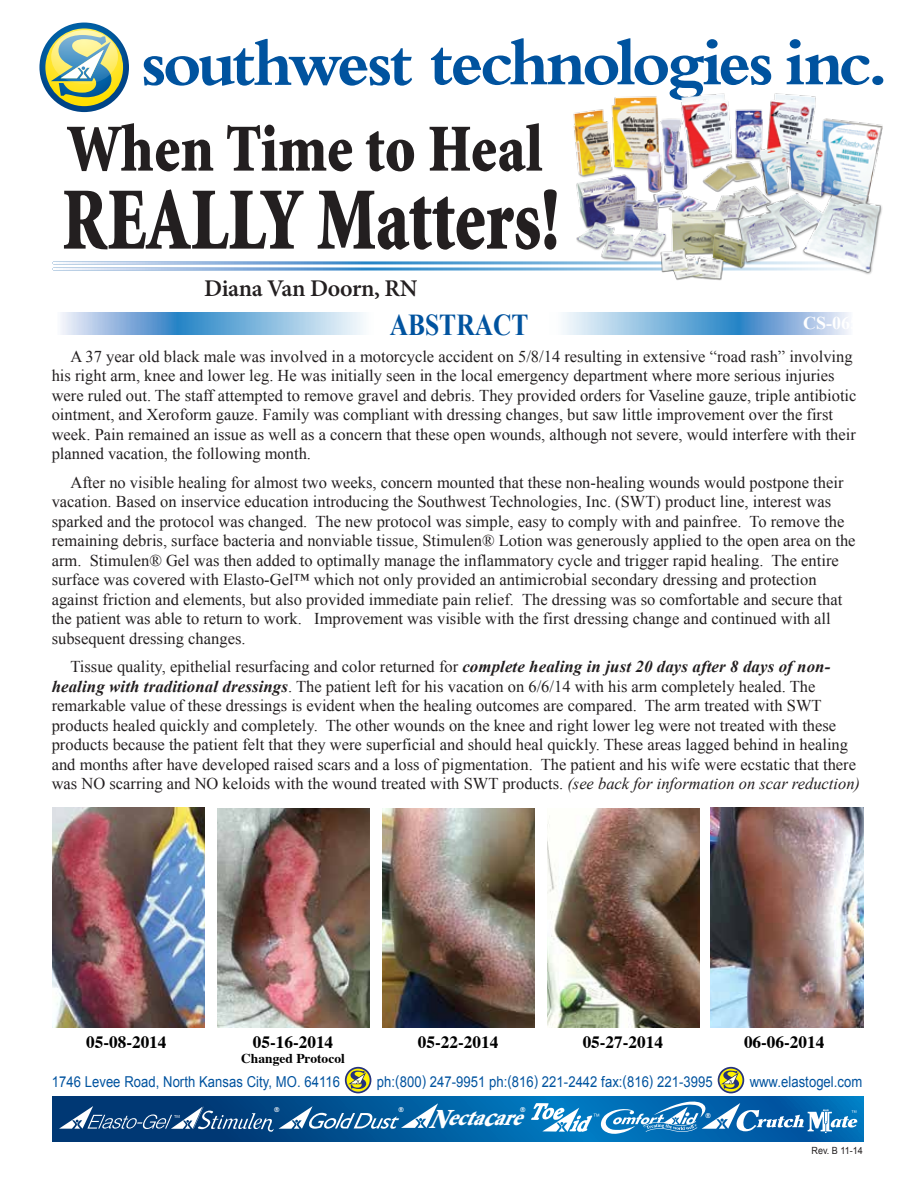
<style>
.page{position:relative;width:918px;height:1188px;background:#fff}
.page>*{position:absolute;margin:0;border:0;box-sizing:border-box;transform-origin:0 0}
.t1{font:900 89.1px "Minion Std";color:#231f20;scale:.77 1}
.t2{font:900 67.35px "Minion Std";letter-spacing:.01em;color:#231f20;scale:.85 1}
.t3{font:700 30.3px "Times New Roman";color:#00539f;scale:.84 1}
.t4{font:600 24px "Minion Pro";letter-spacing:-.015em;color:#231f20}
.t5{font:italic 900 23.1px "Minion Std";color:#fff;scale:.9 1}
.t6{font:700 18px "Times New Roman";color:#fff}
.t7{font:700 17.25px "Times";color:#010101}
.t8{font:16.5px/19.5px "Times New Roman";color:#231f20}
.t9{font:15px "Arial";letter-spacing:.005em;color:#00539f;scale:.87 1}
.t10{font:700 13.5px "Times";color:#010101}
.t11{font:9.9px "Arial";color:#231f20;scale:.91 1}
.t12{font:500 6.75px "Avenir LT";color:#fff}
.s1{font-weight:700;font-style:italic}
.s2{font-style:italic}
.s3{font-size:27.75px}
.s4{font-size:27.45px}
</style>
<div class="page">
<svg style="left:53px;top:261px;width:809px;height:3px;background:#86b5dc"></svg>
<svg style="left:53px;top:268px;width:809px;height:3px;background:#89b6dd"></svg>
<svg style="left:563px;top:312px;width:286px;height:23px;background:#8dbbdf"></svg>
<svg style="left:61px;top:312px;width:302px;height:23px;background:#8dbbdf"></svg>
<svg style="left:144px;top:39px;width:268px;height:47px"></svg>
<svg style="left:431px;top:38px;width:340px;height:51px"></svg>
<svg style="left:787px;top:39px;width:83px;height:46px"></svg>
<div style="left:872px;top:76px;width:11px;height:9px;background:#00539f;border-radius:50%"></div>
<svg style="left:39px;top:22px;width:90px;height:91px"></svg>
<img style="left:569px;top:89px;width:314px;height:192px">
<img style="left:52px;top:808px;width:153px;height:220px">
<img style="left:217px;top:808px;width:153px;height:220px">
<img style="left:548px;top:808px;width:152px;height:220px">
<img style="left:383px;top:808px;width:152px;height:220px">
<img style="left:711px;top:808px;width:152px;height:220px">
<svg style="left:52px;top:1096px;width:811px;height:46px;background:#00599b"></svg>
<svg style="left:717px;top:1066px;width:28px;height:28px"></svg>
<svg style="left:345px;top:1067px;width:26px;height:26px"></svg>
<svg style="left:531px;top:1100px;width:326px;height:34px"></svg>
<svg style="left:59px;top:1103px;width:379px;height:29px;background:#2e6698"></svg>
<h2 class="t2" style="left:67px;top:115px;width:561px">When Time to Heal</h2>
<h1 class="t1" style="left:62px;top:175px;width:648px">REALLY Matters!</h1>
<h3 class="t4" style="left:204px;top:271px;width:215px">Diana Van Doorn, RN</h3>
<h3 class="t3" style="left:390px;top:303px;width:167px">ABSTRACT</h3>
<p class="t6" style="left:803px;top:311px;width:57px">CS-065</p>
<p class="t8" style="left:52px;top:346px;width:806px;text-indent:19px">A 37 year old black male was involved in a motorcycle accident on 5/8/14 resulting in extensive “road rash” involving his right arm, knee and lower leg. He was initially seen in the local emergency department where more serious injuries were ruled out. The staff attempted to remove gravel and debris. They provided orders for Vaseline gauze, triple antibiotic ointment, and Xeroform gauze. Family was compliant with dressing changes, but saw little improvement over the first week. Pain remained an issue as well as a concern that these open wounds, although not severe, would interfere with their planned vacation, the following month.</p>
<p class="t8" style="left:52px;top:472px;width:805px;text-indent:19px">After no visible healing for almost two weeks, concern mounted that these non-healing wounds would postpone their vacation. Based on inservice education introducing the Southwest Technologies, Inc. (SWT) product line, interest was sparked and the protocol was changed. The new protocol was simple, easy to comply with and painfree. To remove the remaining debris, surface bacteria and nonviable tissue, Stimulen® Lotion was generously applied to the open area on the arm. Stimulen® Gel was then added to optimally manage the inflammatory cycle and trigger rapid healing. The entire surface was covered with Elasto-Gel™ which not only provided an antimicrobial secondary dressing and protection against friction and elements, but also provided immediate pain relief. The dressing was so comfortable and secure that the patient was able to return to work. Improvement was visible with the first dressing change and continued with all subsequent dressing changes.</p>
<p class="t8" style="left:52px;top:657px;width:810px;text-indent:19px">Tissue quality, epithelial resurfacing and color returned for <span class="s1">complete healing in just 20 days after 8 days of non&shy;healing with traditional dressings</span>. The patient left for his vacation on 6/6/14 with his arm completely healed. The remarkable value of these dressings is evident when the healing outcomes are compared. The arm treated with SWT products healed quickly and completely. The other wounds on the knee and right lower leg were not treated with these products because the patient felt that they were superficial and should heal quickly. These areas lagged behind in healing and months after have developed raised scars and a loss of pigmentation. The patient and his wife were ecstatic that there was NO scarring and NO keloids with the wound treated with SWT products. <span class="s2">(see back for information on scar reduction)</span></p>
<p class="t7" style="left:86px;top:1026px;width:82px">05-08-2014</p>
<p class="t7" style="left:253px;top:1025px;width:82px">05-16-2014</p>
<p class="t7" style="left:418px;top:1026px;width:82px">05-22-2014</p>
<p class="t7" style="left:583px;top:1025px;width:82px">05-27-2014</p>
<p class="t7" style="left:744px;top:1025px;width:82px">06-06-2014</p>
<p class="t10" style="left:241px;top:1045px;width:105px">Changed Protocol</p>
<p class="t9" style="left:52px;top:1072px;width:333px">1746 Levee Road, North Kansas City, MO. 64116</p>
<p class="t9" style="left:377px;top:1072px;width:387px">ph:(800) 247-9951 ph:(816) 221-2442 fax:(816) 221-3995</p>
<p class="t9" style="left:750px;top:1072px;width:131px">www.elastogel.com</p>
<h3 class="t5" style="left:428px;top:1106px;width:118px"><span class="s3">N</span>ecta<span class="s4">c</span>are</h3>
<p class="t12" style="left:274px;top:1106px;width:7px">®</p>
<p class="t12" style="left:399px;top:1106px;width:7px">®</p>
<p class="t12" style="left:520px;top:1106px;width:7px">®</p>
<p class="t12" style="left:705px;top:1112px;width:7px">®</p>
<p class="t11" style="left:812px;top:1144px;width:58px">Rev. B 11-14</p>
</div>
